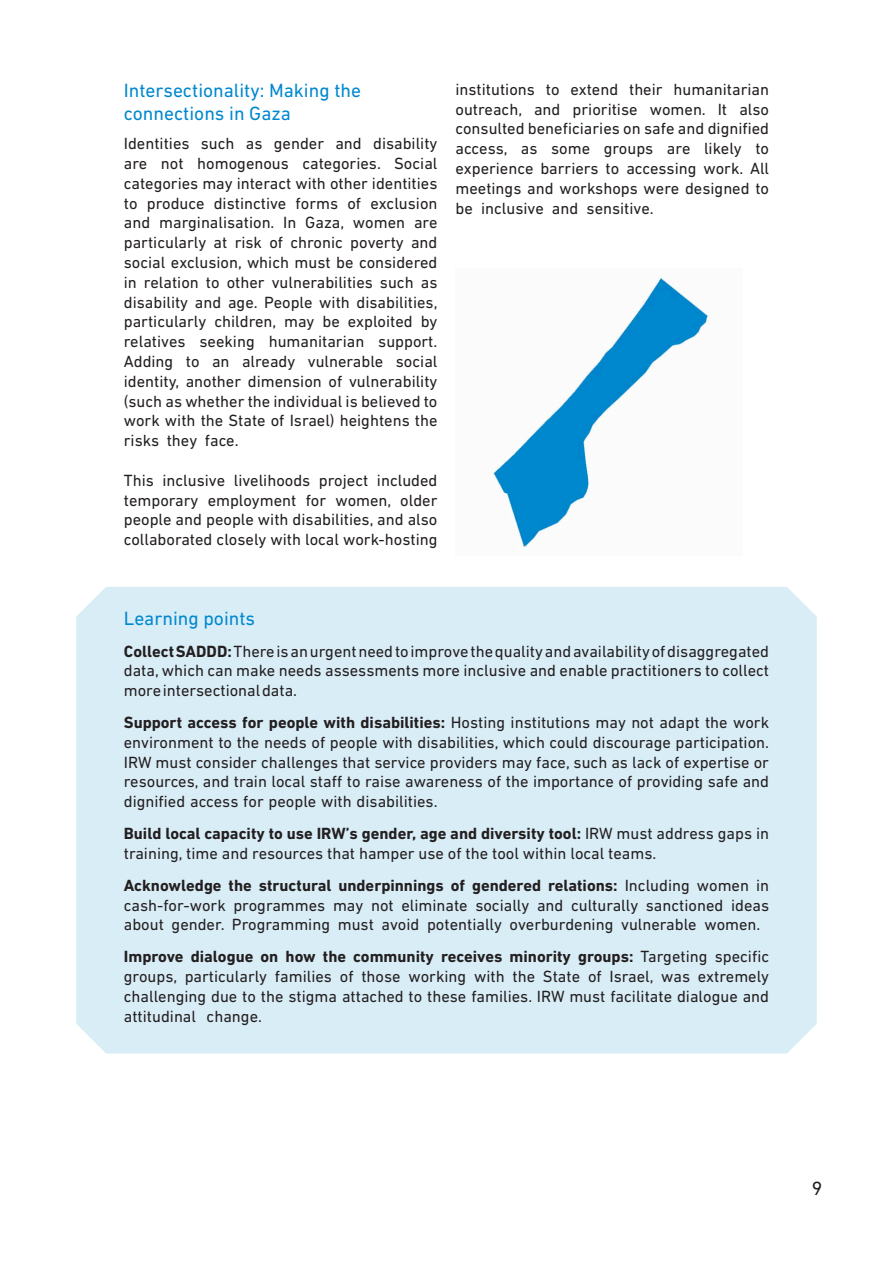
<style>
.page{position:relative;width:893px;height:1263px;background:#fff}
.page>*{position:absolute;margin:0;border:0;box-sizing:border-box;transform-origin:0 0}
.t1{font:19.5px/23.4px "DIN Next LT Pro";color:#0088ce}
.t2{font:19.5px "DIN Next LT Pro";color:#231f20}
.t3{font:16.5px/19.8px "DIN Next LT Pro";color:#231f20;text-align:justify}
.s1{font-weight:700}
</style>
<div class="page">
<div style="left:76px;top:587px;width:741px;height:466px;background:#d9edf7"></div>
<img style="left:493px;top:276px;width:216px;height:274px">
<p class="t1" style="left:124px;top:78px;width:239px">Intersectionality: Making the connections in Gaza</p>
<p class="t3" style="left:124px;top:133px;width:315px">Identities such as gender and disability are not homogenous categories. Social categories may interact with other identities to produce distinctive forms of exclusion and marginalisation. In Gaza, women are particularly at risk of chronic poverty and social exclusion, which must be considered in relation to other vulnerabilities such as disability and age. People with disabilities, particularly children, may be exploited by relatives seeking humanitarian support.<br>Adding to an already vulnerable social identity, another dimension of vulnerability (such as whether the individual is believed to work with the State of Israel) heightens the risks they face.</p>
<p class="t3" style="left:124px;top:470px;width:315px">This inclusive livelihoods project included temporary employment for women, older people and people with disabilities, and also collaborated closely with local work-hosting</p>
<p class="t3" style="left:455px;top:79px;width:315px">institutions to extend their humanitarian outreach, and prioritise women. It also consulted beneficiaries on safe and dignified access, as some groups are likely to experience barriers to accessing work. All meetings and workshops were designed to be inclusive and sensitive.</p>
<p class="t1" style="left:124px;top:606px;width:133px">Learning points</p>
<p class="t3" style="left:124px;top:641px;width:647px"><span class="s1">Collect SADDD:</span> There is an urgent need to improve the quality and availability of disaggregated data, which can make needs assessments more inclusive and enable practitioners to collect more intersectional data.</p>
<p class="t3" style="left:124px;top:712px;width:647px"><span class="s1">Support access for people with disabilities:</span> Hosting institutions may not adapt the work environment to the needs of people with disabilities, which could discourage participation.<br>IRW must consider challenges that service providers may face, such as lack of expertise or resources, and train local staff to raise awareness of the importance of providing safe and dignified access for people with disabilities.</p>
<p class="t3" style="left:124px;top:823px;width:647px"><span class="s1">Build local capacity to use IRW’s gender, age and diversity tool:</span> IRW must address gaps in training, time and resources that hamper use of the tool within local teams.</p>
<p class="t3" style="left:124px;top:875px;width:647px"><span class="s1">Acknowledge the structural underpinnings of gendered relations:</span> Including women in cash-for-work programmes may not eliminate socially and culturally sanctioned ideas about gender. Programming must avoid potentially overburdening vulnerable women.</p>
<p class="t3" style="left:124px;top:946px;width:647px"><span class="s1">Improve dialogue on how the community receives minority groups:</span> Targeting specific groups, particularly families of those working with the State of Israel, was extremely challenging due to the stigma attached to these families. IRW must facilitate dialogue and attitudinal change.</p>
<p class="t2" style="left:812px;top:1177px;width:12px">9</p>
</div>
